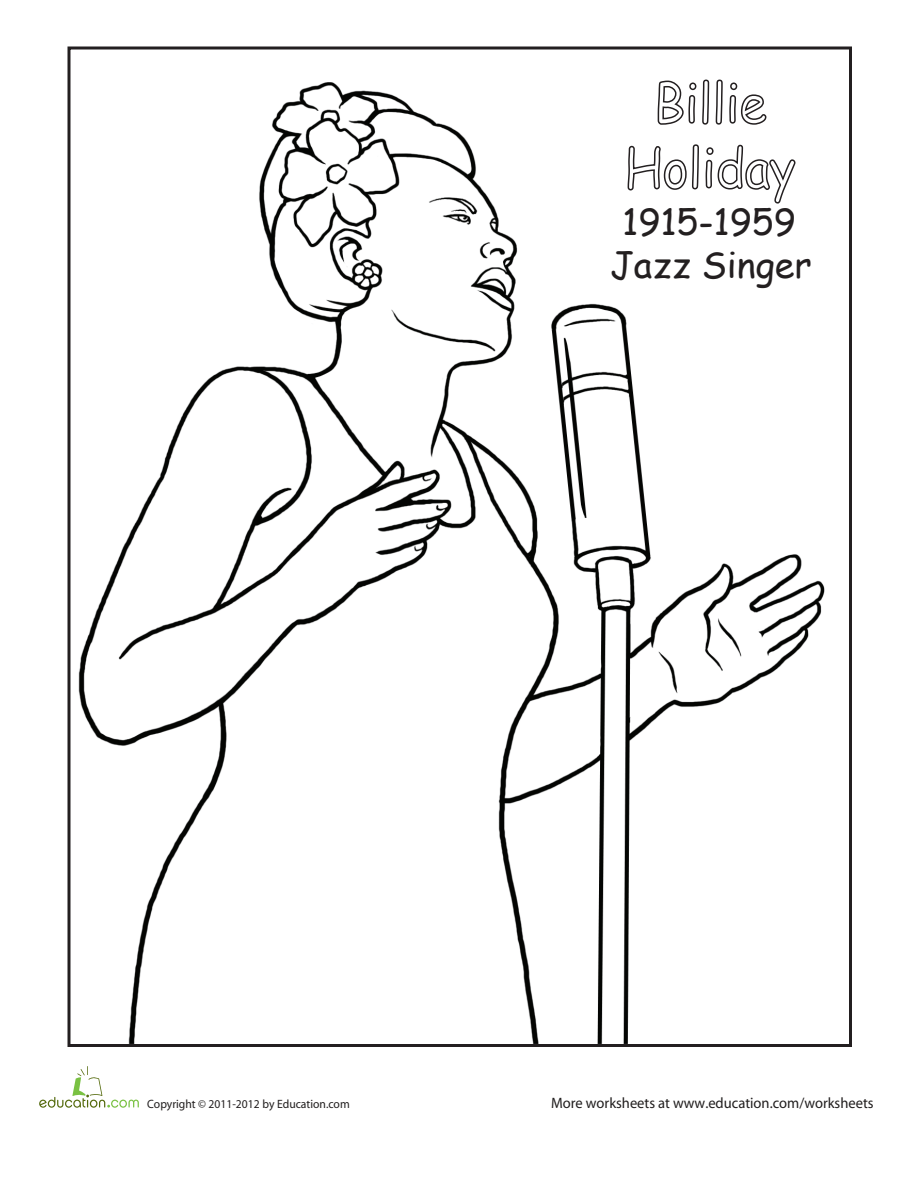
<style>
.page{position:relative;width:918px;height:1188px;background:#fff}
.page>*{position:absolute;margin:0;border:0;box-sizing:border-box;transform-origin:0 0}
.t1{font:36px/42.8px "Comic Sans MS";color:#231f20;text-align:center}
.t2{font:15.15px "Myriad";color:#211e1e}
.t3{font:12px "Myriad";color:#211e1e}
.s1{font-family:"Myriad Pro";color:#231f20}
</style>
<div class="page">
<img style="left:67px;top:81px;width:758px;height:966px">
<svg style="left:39px;top:1066px;width:100px;height:42px"></svg>
<svg style="left:657px;top:79px;width:66px;height:47px"></svg>
<svg style="left:729px;top:81px;width:38px;height:44px"></svg>
<svg style="left:627px;top:144px;width:170px;height:61px"></svg>
<h1 class="t1" style="left:610px;top:199px;width:203px">1915-1959<br>Jazz Singer</h1>
<p class="t3" style="left:227px;top:1098px;width:7px">0</p>
<p class="t3" style="left:254px;top:1098px;width:97px">1 by Education.com</p>
<p class="t2" style="left:551px;top:1095px;width:324px">More worksheets at www.education.com/worksheets</p>
<p class="t3" style="left:147px;top:1098px;width:114px">Copyright © <span class="s1">2011-2012</span></p>
</div>
